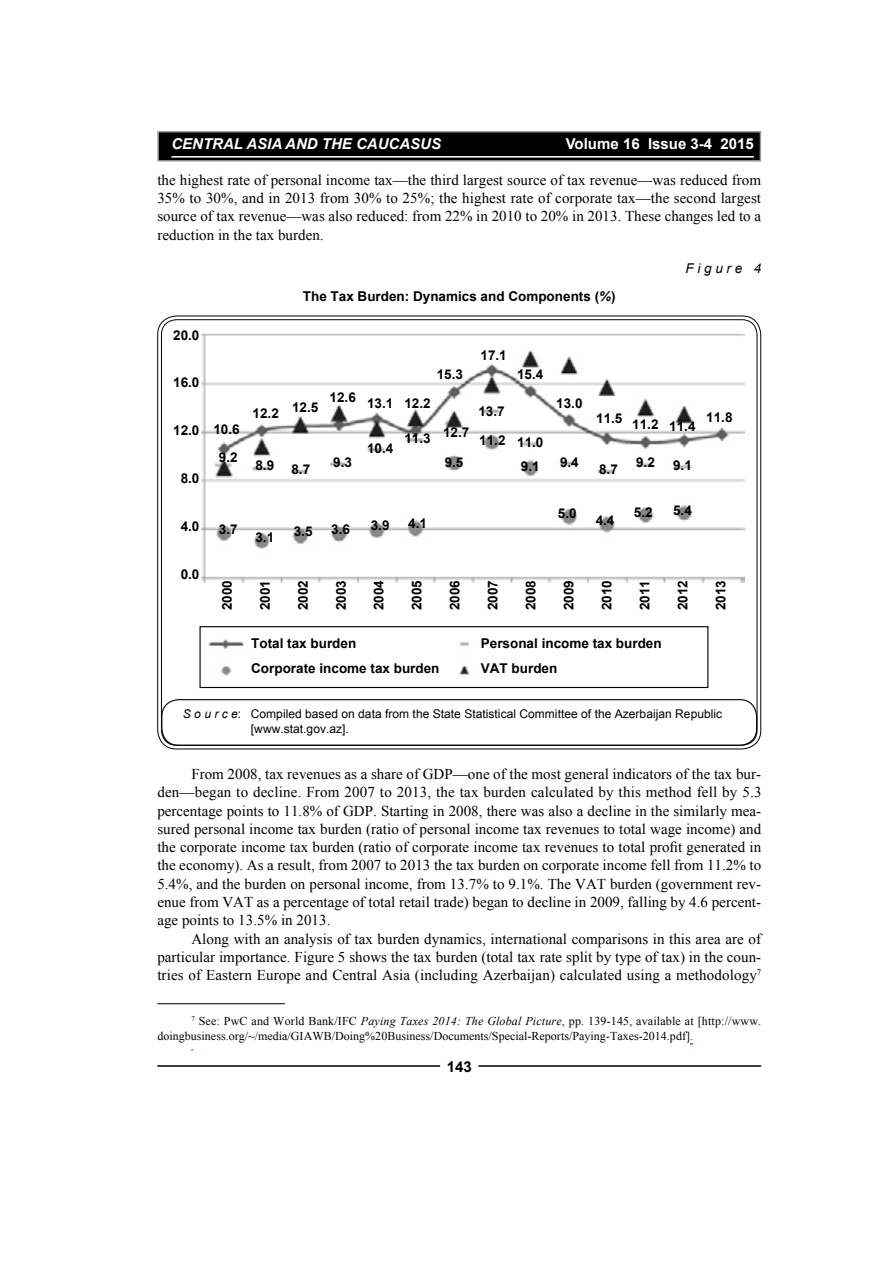
<style>
.page{position:relative;width:893px;height:1263px;background:#fff}
.page>*{position:absolute;margin:0;border:0;box-sizing:border-box;transform-origin:0 0}
.t1{font:15px/18.3px "Times New Roman";color:#000;text-align:justify}
.t2{font:italic 700 15px "Arial";color:#fff}
.t3{font:700 15px "Arial";color:#fff}
.t4{font:700 15px "Arial";color:#000}
.t5{font:700 13.5px/26.2px "Arial";color:#000}
.t6{font:italic 13.5px "Arial";letter-spacing:.28em;color:#000}
.t7{font:12px/15px "Times New Roman";letter-spacing:.005em;color:#000}
.t8{font:12px/15px "Arial";letter-spacing:.005em;color:#000}
.s1{font-style:italic}
.s2{color:#00f}
</style>
<div class="page">
<hr style="left:157px;top:1065px;width:283px;height:2px;background:#000">
<hr style="left:478px;top:1065px;width:283px;height:2px;background:#000">
<div style="left:158px;top:132px;width:602px;height:29px;background:#000"></div>
<div style="left:157px;top:131px;width:604px;height:31px;border:2px solid #9d9d9c"></div>
<hr style="left:171px;top:156px;width:583px;height:2px;background:#fff">
<hr style="left:157px;top:1003px;width:128px;height:1px;background:#000">
<img style="left:202px;top:333px;width:542px;height:249px">
<div style="left:161px;top:699px;width:596px;height:47px;border:1px solid #000;border-radius:17px"></div>
<img style="left:208px;top:639px;width:262px;height:37px">
<div style="left:199px;top:626px;width:509px;height:62px;border:1px solid #000"></div>
<p class="t2" style="left:171px;top:134px;width:271px">CENTRAL ASIA AND THE CAUCASUS</p>
<p class="t3" style="left:566px;top:134px;width:190px">Volume 16 Issue 3-4 2015</p>
<p class="t1" style="left:157px;top:170px;width:605px">the highest rate of personal income tax—the third largest source of tax revenue—was reduced from 35% to 30%, and in 2013 from 30% to 25%; the highest rate of corporate tax—the second largest source of tax revenue—was also reduced: from 22% in 2010 to 20% in 2013. These changes led to a reduction in the tax burden.</p>
<p class="t5" style="left:173px;top:322px;width:28px">20.0</p>
<p class="t5" style="left:173px;top:370px;width:28px">16.0</p>
<p class="t5" style="left:173px;top:418px;width:28px">12.0</p>
<p class="t5" style="left:181px;top:466px;width:20px">8.0</p>
<p class="t5" style="left:181px;top:513px;width:20px">4.0</p>
<p class="t5" style="left:181px;top:561px;width:20px">0.0</p>
<p class="t5" style="left:303px;top:284px;width:314px">The Tax Burden: Dynamics and Components (<span class="s1">%</span>)</p>
<p class="t6" style="left:685px;top:260px;width:77px">Figure 4</p>
<p class="t5" style="left:481px;top:342px;width:28px">17.1</p>
<p class="t5" style="left:437px;top:362px;width:28px">15.3</p>
<p class="t5" style="left:517px;top:362px;width:28px">15.4</p>
<p class="t5" style="left:213px;top:416px;width:28px">10.6</p>
<p class="t5" style="left:219px;top:445px;width:20px">9.2</p>
<p class="t5" style="left:253px;top:400px;width:28px">12.2</p>
<p class="t5" style="left:255px;top:453px;width:20px">8.9</p>
<p class="t5" style="left:292px;top:394px;width:28px">12.5</p>
<p class="t5" style="left:330px;top:384px;width:28px">12.6</p>
<p class="t5" style="left:291px;top:457px;width:20px">8.7</p>
<p class="t5" style="left:333px;top:449px;width:20px">9.3</p>
<p class="t5" style="left:367px;top:390px;width:65px">13.1 12.2</p>
<p class="t5" style="left:478px;top:398px;width:28px">13.7</p>
<p class="t5" style="left:367px;top:435px;width:28px">10.4</p>
<p class="t5" style="left:445px;top:423px;width:26px;text-indent:-40px">11.3 12.7<br>9.5</p>
<p class="t5" style="left:479px;top:428px;width:28px">11.2</p>
<p class="t5" style="left:517px;top:430px;width:28px">11.0</p>
<p class="t5" style="left:521px;top:454px;width:20px">9.1</p>
<p class="t5" style="left:219px;top:517px;width:20px">3.7</p>
<p class="t5" style="left:255px;top:525px;width:20px">3.1</p>
<p class="t5" style="left:294px;top:519px;width:20px">3.5</p>
<p class="t5" style="left:331px;top:517px;width:20px">3.6</p>
<p class="t5" style="left:371px;top:513px;width:20px">3.9</p>
<p class="t5" style="left:408px;top:511px;width:20px">4.1</p>
<p class="t5" style="left:556px;top:390px;width:28px">13.0</p>
<p class="t5" style="left:560px;top:449px;width:20px">9.4</p>
<p class="t5" style="left:558px;top:501px;width:20px">5.0</p>
<p class="t5" style="left:596px;top:406px;width:28px">11.5</p>
<p class="t5" style="left:599px;top:457px;width:20px">8.7</p>
<p class="t5" style="left:596px;top:507px;width:20px">4.4</p>
<p class="t5" style="left:632px;top:412px;width:28px">11.2</p>
<p class="t5" style="left:669px;top:414px;width:28px">11.4</p>
<p class="t5" style="left:636px;top:449px;width:20px">9.2</p>
<p class="t5" style="left:673px;top:453px;width:20px">9.1</p>
<p class="t5" style="left:634px;top:499px;width:20px">5.2</p>
<p class="t5" style="left:673px;top:497px;width:20px">5.4</p>
<p class="t5" style="left:706px;top:404px;width:28px">11.8</p>
<p class="t5" style="left:214px;top:610px;width:32px;rotate:-90deg">2000</p>
<p class="t5" style="left:252px;top:610px;width:32px;rotate:-90deg">2001</p>
<p class="t5" style="left:290px;top:610px;width:32px;rotate:-90deg">2002</p>
<p class="t5" style="left:328px;top:610px;width:32px;rotate:-90deg">2003</p>
<p class="t5" style="left:366px;top:610px;width:32px;rotate:-90deg">2004</p>
<p class="t5" style="left:404px;top:610px;width:32px;rotate:-90deg">2005</p>
<p class="t5" style="left:442px;top:610px;width:32px;rotate:-90deg">2006</p>
<p class="t5" style="left:480px;top:610px;width:32px;rotate:-90deg">2007</p>
<p class="t5" style="left:518px;top:610px;width:32px;rotate:-90deg">2008</p>
<p class="t5" style="left:556px;top:610px;width:32px;rotate:-90deg">2009</p>
<p class="t5" style="left:594px;top:610px;width:32px;rotate:-90deg">2010</p>
<p class="t5" style="left:632px;top:610px;width:32px;rotate:-90deg">2011</p>
<p class="t5" style="left:670px;top:610px;width:32px;rotate:-90deg">2012</p>
<p class="t5" style="left:708px;top:610px;width:32px;rotate:-90deg">2013</p>
<p class="t5" style="left:251px;top:631px;width:107px">Total tax burden</p>
<p class="t5" style="left:481px;top:631px;width:182px">Personal income tax burden</p>
<p class="t5" style="left:251px;top:656px;width:190px">Corporate income tax burden</p>
<p class="t5" style="left:481px;top:656px;width:78px">VAT burden</p>
<p class="t8" style="left:251px;top:707px;width:473px;text-indent:-68px"><span class="s1">S o u r c e</span>: Compiled based on data from the State Statistical Committee of the Azerbaijan Republic [www.stat.gov.az].</p>
<p class="t1" style="left:157px;top:764px;width:606px;text-indent:34px">From 2008, tax revenues as a share of GDP—one of the most general indicators of the tax bur&shy;den—began to decline. From 2007 to 2013, the tax burden calculated by this method fell by 5.3 percentage points to 11.8% of GDP. Starting in 2008, there was also a decline in the similarly mea&shy;sured personal income tax burden (ratio of personal income tax revenues to total wage income) and the corporate income tax burden (ratio of corporate income tax revenues to total profit generated in the economy). As a result, from 2007 to 2013 the tax burden on corporate income fell from 11.2% to 5.4%, and the burden on personal income, from 13.7% to 9.1%. The VAT burden (government rev&shy;enue from VAT as a percentage of total retail trade) began to decline in 2009, falling by 4.6 percent&shy;age points to 13.5% in 2013.</p>
<p class="t1" style="left:157px;top:929px;width:605px;text-indent:34px">Along with an analysis of tax burden dynamics, international comparisons in this area are of particular importance. Figure 5 shows the tax burden (total tax rate split by type of tax) in the coun&shy;tries of Eastern Europe and Central Asia (including Azerbaijan) calculated using a methodology<sup>7</sup></p>
<p class="t7" style="left:157px;top:1013px;width:605px;text-indent:34px"><sup>7</sup> See: PwC and World Bank/IFC <span class="s1">Paying Taxes 2014: The Global Picture</span>, pp. 139-145, available at [http://www. doingbusiness.org/~/media/GIAWB/Doing%20Business/Documents/Special-Reports/Paying-Taxes-2014.pdf]<span class="s2">.</span></p>
<p class="t4" style="left:447px;top:1057px;width:27px">143</p>
</div>
